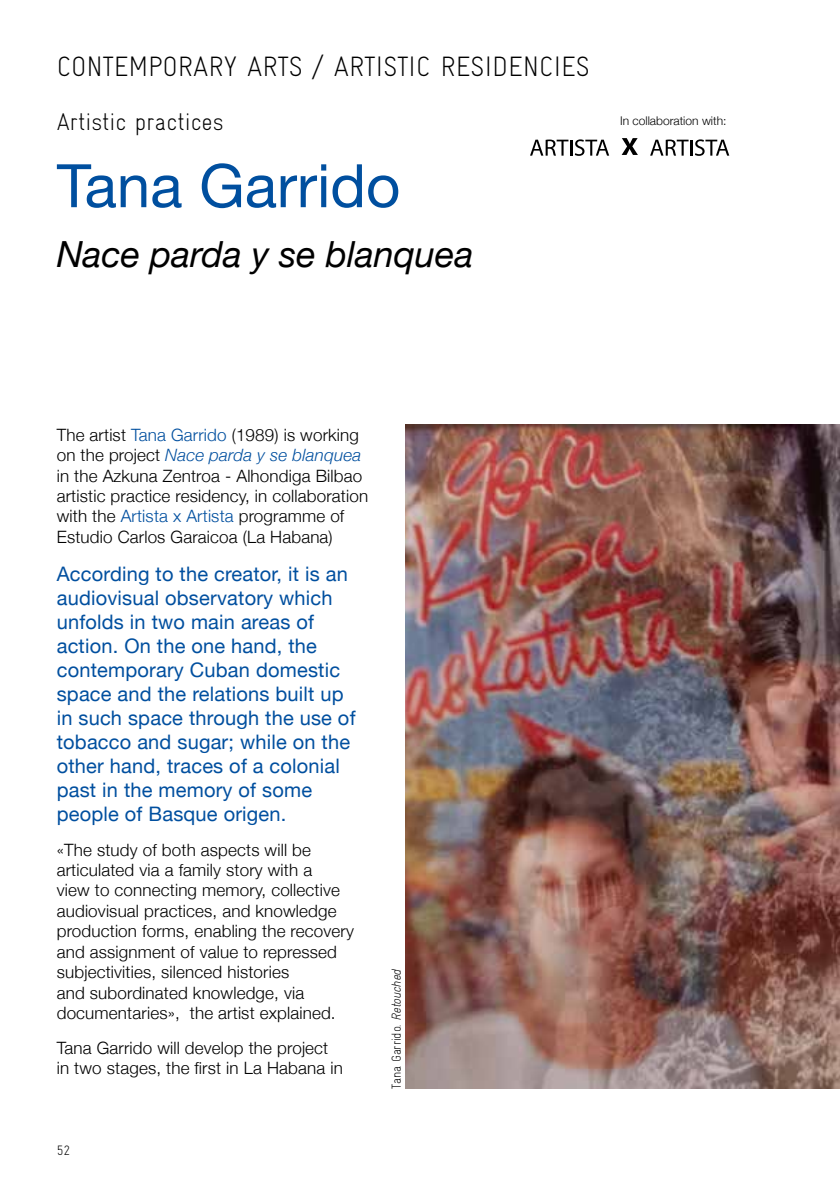
<style>
.page{position:relative;width:840px;height:1191px;background:#fff}
.page>*{position:absolute;margin:0;border:0;box-sizing:border-box;transform-origin:0 0}
.t1{font:60px "Helvetica Neue";color:#004f9f}
.t2{font:italic 36px "Helvetica Neue";color:#000}
.t3{font:28px "Alhondiga Bilbao Light Condensed L";color:#000}
.t4{font:24px "Alhondiga Bilbao Light Condensed L";color:#000}
.t5{font:20px/24px "Helvetica Neue";letter-spacing:.01em;color:#004f9f}
.t6{font:300 17px/20.4px "Helvetica Neue";letter-spacing:.01em;color:#000}
.t7{font:13.6px "Alhondiga Bilbao Light Condensed L";color:#000}
.t8{font:13px "Alhondiga Bilbao Light Condensed L";letter-spacing:-.03em;color:#000}
.t9{font:300 12px "Helvetica Neue";color:#000}
.s1{color:#004f9f}
.s2{font-style:italic;color:#004f9f}
.s3{font-style:italic}
</style>
<div class="page">
<img style="left:405px;top:424px;width:434px;height:664px">
<svg style="left:530px;top:139px;width:38px;height:17px"></svg>
<hr style="left:569px;top:140px;width:3px;height:16px;background:#000">
<svg style="left:574px;top:139px;width:35px;height:17px"></svg>
<svg style="left:621px;top:138px;width:16px;height:17px"></svg>
<svg style="left:650px;top:139px;width:79px;height:17px"></svg>
<h3 class="t3" style="left:57px;top:51px;width:534px">CONTEMPORARY ARTS / ARTISTIC RESIDENCIES</h3>
<h3 class="t4" style="left:57px;top:109px;width:168px">Artistic practices</h3>
<p class="t9" style="left:619px;top:111px;width:108px">In collaboration with:</p>
<h1 class="t1" style="left:57px;top:142px;width:345px">Tana Garrido</h1>
<h2 class="t2" style="left:57px;top:229px;width:418px">Nace parda y se blanquea</h2>
<p class="t6" style="left:57px;top:423px;width:313px">The artist <span class="s1">Tana Garrido</span> (1989) is working on the project <span class="s2">Nace parda y se blanquea </span>in the Azkuna Zentroa - Alhondiga Bilbao artistic practice residency, in collaboration with the <span class="s1">Artista x Artista</span> programme of Estudio Carlos Garaicoa (La Habana)</p>
<p class="t5" style="left:57px;top:563px;width:300px">According to the creator, it is an audiovisual observatory which unfolds in two main areas of action. On the one hand, the contemporary Cuban domestic space and the relations built up in such space through the use of tobacco and sugar; while on the other hand, traces of a colonial past in the memory of some people of Basque origen.</p>
<p class="t6" style="left:57px;top:838px;width:298px">«The study of both aspects will be articulated via a family story with a<br>view to connecting memory, collective audiovisual practices, and knowledge production forms, enabling the recovery and assignment of value to repressed subjectivities, silenced histories<br>and subordinated knowledge, via documentaries», the artist explained.</p>
<p class="t6" style="left:57px;top:1036px;width:287px">Tana Garrido will develop the project in two stages, the first in La Habana in</p>
<p class="t7" style="left:57px;top:1142px;width:15px">52</p>
<p class="t8" style="left:389px;top:1089px;width:124px;rotate:-90deg">Tana Garrido. <span class="s3">Retouched</span></p>
</div>
